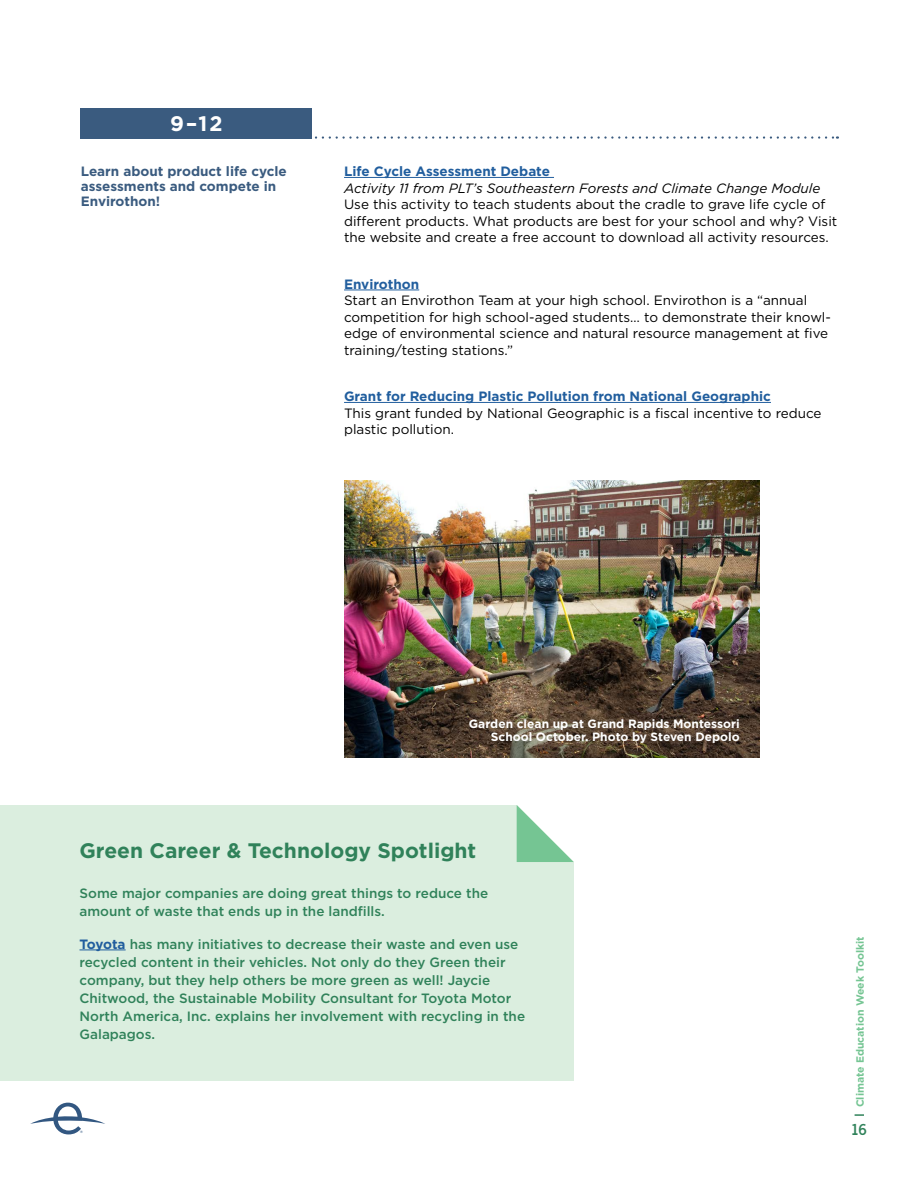
<style>
.page{position:relative;width:918px;height:1188px;background:#fff}
.page>*{position:absolute;margin:0;border:0;box-sizing:border-box;transform-origin:0 0}
.t1{font:700 21px "Gotham";color:#30825a}
.t2{font:700 21px "Gotham";color:#fff}
.t3{font:700 15px "News Cycle";color:#30825a}
.t4{font:13.5px/16.5px "Gotham";color:#000}
.t5{font:500 13.5px/18px "Gotham";color:#30825a}
.t6{font:700 13.5px "Gotham";color:#215e9e}
.t7{font:700 13.5px/15px "Gotham";color:#3a5b7f}
.t8{font:italic 13.5px "Gotham";color:#000}
.t9{font:700 12px/13.5px "Gotham";color:#fff;text-align:right}
.t10{font:700 10.5px "Gotham";color:#75c593}
.t11{font:700 3.3px "Gotham";color:#325781}
.s1{font-weight:700;color:#215e9e}
</style>
<div class="page">
<svg style="left:30px;top:1103px;width:75px;height:31px"></svg>
<svg style="left:855px;top:1114px;width:9px;height:2px"></svg>
<svg style="left:311px;top:136px;width:527px;height:3px"></svg>
<div style="left:80px;top:108px;width:231px;height:31px;background:#3a5b7f"></div>
<hr style="left:344px;top:177px;width:210px;height:1px;background:#215e9e">
<hr style="left:344px;top:290px;width:75px;height:1px;background:#215e9e">
<hr style="left:344px;top:402px;width:427px;height:1px;background:#215e9e">
<div style="left:0;top:805px;width:574px;height:275px;background:#dbeedf"></div>
<svg style="left:516px;top:805px;width:58px;height:57px;background:#bae2c9"></svg>
<hr style="left:80px;top:950px;width:46px;height:1px;background:#215e9e">
<img style="left:344px;top:481px;width:415px;height:277px">
<h1 class="t2" style="left:170px;top:110px;width:54px">9–12</h1>
<p class="t7" style="left:81px;top:164px;width:208px">Learn about product life cycle assessments and compete in<br>Envirothon!</p>
<p class="t6" style="left:344px;top:162px;width:207px">Life Cycle Assessment Debate</p>
<p class="t8" style="left:344px;top:179px;width:478px">Activity 11 from PLT’s Southeastern Forests and Climate Change Module</p>
<p class="t4" style="left:344px;top:196px;width:495px">Use this activity to teach students about the cradle to grave life cycle of different products. What products are best for your school and why? Visit the website and create a free account to download all activity resources.</p>
<p class="t6" style="left:344px;top:275px;width:77px">Envirothon</p>
<p class="t4" style="left:344px;top:292px;width:488px">Start an Envirothon Team at your high school. Envirothon is a “annual competition for high school-aged students… to demonstrate their knowl&shy;edge of environmental science and natural resource management at five training/testing stations.”</p>
<p class="t6" style="left:344px;top:387px;width:428px">Grant for Reducing Plastic Pollution from National Geographic</p>
<p class="t4" style="left:344px;top:404px;width:479px">This grant funded by National Geographic is a fiscal incentive to reduce plastic pollution.</p>
<p class="t9" style="left:469px;top:716px;width:273px">Garden clean up at Grand Rapids Montessori<br>School October. Photo by Steven Depolo</p>
<h1 class="t1" style="left:80px;top:836px;width:398px">Green Career &amp; Technology Spotlight</h1>
<p class="t5" style="left:80px;top:884px;width:410px">Some major companies are doing great things to reduce the amount of waste that ends up in the landfills.</p>
<p class="t5" style="left:80px;top:935px;width:447px"><span class="s1">Toyota</span> has many initiatives to decrease their waste and even use recycled content in their vehicles. Not only do they Green their company, but they help others be more green as well! Jaycie Chitwood, the Sustainable Mobility Consultant for Toyota Motor North America, Inc. explains her involvement with recycling in the Galapagos.</p>
<p class="t11" style="left:80px;top:1129px;width:4px">®</p>
<p class="t10" style="left:853px;top:1107px;width:172px;rotate:-90deg">Climate Education Week Toolkit</p>
<p class="t3" style="left:852px;top:1116px;width:17px">16</p>
</div>
